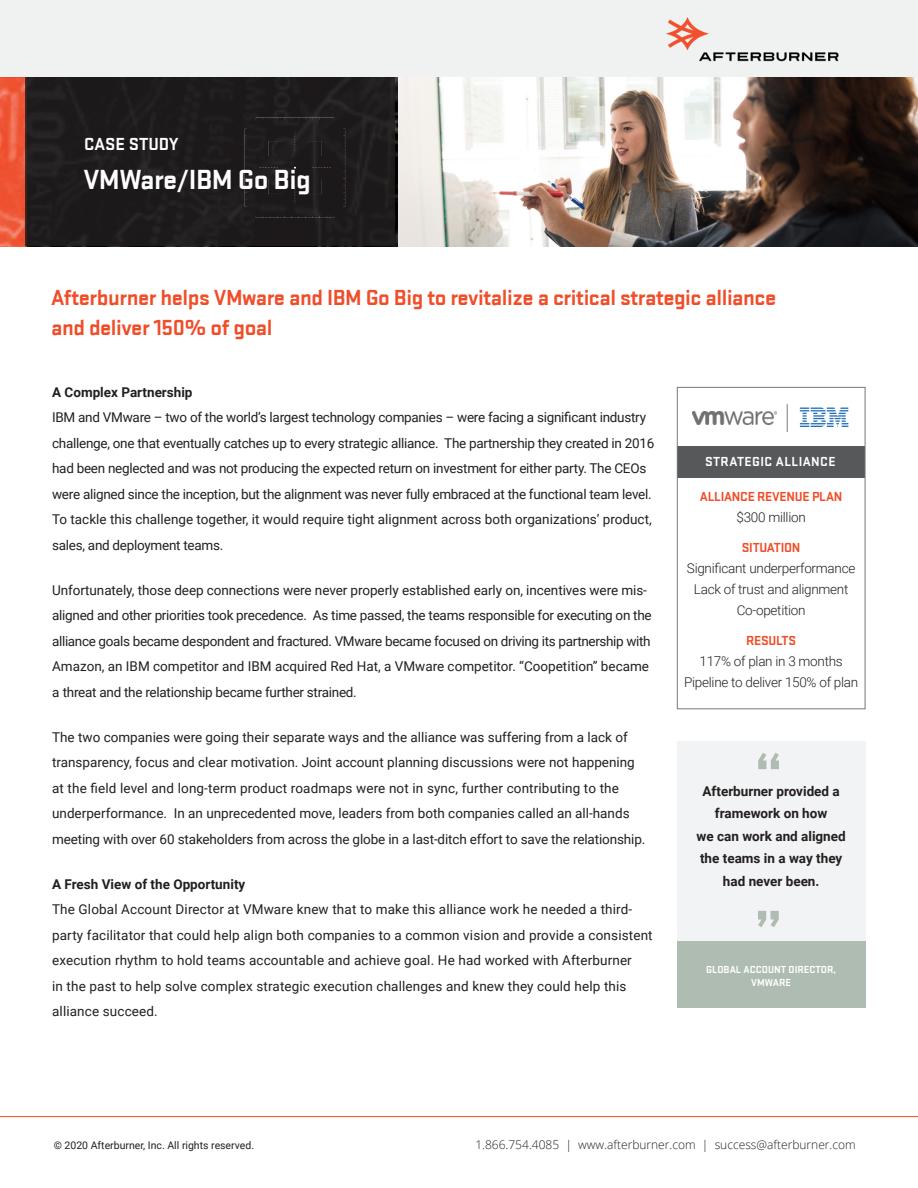
<style>
.page{position:relative;width:918px;height:1188px;background:#fff}
.page>*{position:absolute;margin:0;border:0;box-sizing:border-box;transform-origin:0 0}
.t1{font:700 63px "Stratum No 1";color:#aebcb2}
.t2{font:700 28.5px "Stratum No 1";letter-spacing:-.02em;color:#fff}
.t3{font:700 22.5px/30px "Stratum No 1";letter-spacing:-.02em;color:#f04d29}
.t4{font:700 18px "Stratum No 1";color:#fff}
.Body_Text_-_Justifie{font:13.5px/25.5px "Roboto";letter-spacing:-.005em;color:#231f20}
.Body_Text_-_Justifie-2{font:700 13.5px/22.5px "Roboto";color:#231f20;text-align:center}
.t5{font:300 13.5px/21px "Roboto";letter-spacing:-.02em;color:#231f20;text-align:center}
.t6{font:700 13.5px "Stratum No 1";letter-spacing:-.02em;color:#f04d29}
.t7{font:700 13.5px "Stratum No 1";letter-spacing:.03em;color:#fff}
.t8{font:300 12px "Open Sans";color:#231f20}
.t9{font:10.5px "Roboto";color:#231f20}
.Body_Text_-_Justifie-3{font:700 10.5px/13.5px "Stratum No 1";color:#fff;text-align:center}
.s1{font-family:"Stratum No 1";font-weight:700;color:#f04d29}
</style>
<div class="page">
<div style="left:677px;top:741px;width:189px;height:200px;background:#f2f3f4"></div>
<div style="left:677px;top:941px;width:189px;height:67px;background:#aebcb2"></div>
<div style="left:0;top:0;width:918px;height:78px;background:#eff2f0"></div>
<div style="left:677px;top:446px;width:188px;height:31px;background:#57585a"></div>
<div style="left:677px;top:387px;width:188px;height:322px;border:1px solid #76787b"></div>
<img style="left:665px;top:17px;width:174px;height:45px">
<img style="left:386px;top:77px;width:532px;height:170px">
<img style="left:0;top:78px;width:397px;height:168px">
<div style="left:26px;top:77px;width:369px;height:169px;background:#231f20"></div>
<img style="left:244px;top:115px;width:102px;height:103px">
<img style="left:692px;top:412px;width:85px;height:13px">
<hr style="left:0;top:1116px;width:918px;height:1px;background:#f04d29">
<svg style="left:800px;top:408px;width:48px;height:19px"></svg>
<svg style="left:787px;top:404px;width:1px;height:28px"></svg>
<p class="t4" style="left:84px;top:134px;width:96px">CASE STUDY</p>
<p class="t2" style="left:83px;top:164px;width:229px">VMWare/IBM Go Big</p>
<p class="t3" style="left:51px;top:283px;width:727px">Afterburner helps VMware and IBM Go Big to revitalize a critical strategic alliance and deliver 150% of goal</p>
<p class="Body_Text_-_Justifie-2" style="left:52px;top:380px;width:142px">A Complex Partnership</p>
<p class="Body_Text_-_Justifie" style="left:52px;top:404px;width:604px">IBM and VMware – two of the world’s largest technology companies – were facing a significant industry challenge, one that eventually catches up to every strategic alliance. The partnership they created in 2016 had been neglected and was not producing the expected return on investment for either party. The CEOs were aligned since the inception, but the alignment was never fully embraced at the functional team level.<br>To tackle this challenge together, it would require tight alignment across both organizations’ product, sales, and deployment teams.</p>
<p class="Body_Text_-_Justifie" style="left:52px;top:576px;width:601px">Unfortunately, those deep connections were never properly established early on, incentives were mis&shy;aligned and other priorities took precedence. As time passed, the teams responsible for executing on the alliance goals became despondent and fractured. VMware became focused on driving its partnership with Amazon, an IBM competitor and IBM acquired Red Hat, a VMware competitor. “Coopetition” became a threat and the relationship became further strained.</p>
<p class="Body_Text_-_Justifie" style="left:52px;top:723px;width:595px">The two companies were going their separate ways and the alliance was suffering from a lack of transparency, focus and clear motivation. Joint account planning discussions were not happening at the field level and long-term product roadmaps were not in sync, further contributing to the underperformance. In an unprecedented move, leaders from both companies called an all-hands meeting with over 60 stakeholders from across the globe in a last-ditch effort to save the relationship.</p>
<p class="Body_Text_-_Justifie-2" style="left:52px;top:872px;width:195px">A Fresh View of the Opportunity</p>
<p class="Body_Text_-_Justifie" style="left:52px;top:896px;width:602px">The Global Account Director at VMware knew that to make this alliance work he needed a third&shy;party facilitator that could help align both companies to a common vision and provide a consistent execution rhythm to hold teams accountable and achieve goal. He had worked with Afterburner<br>in the past to help solve complex strategic execution challenges and knew they could help this alliance succeed.</p>
<p class="t7" style="left:705px;top:454px;width:132px">STRATEGIC ALLIANCE</p>
<p class="t6" style="left:700px;top:489px;width:144px">ALLIANCE REVENUE PLAN</p>
<p class="t5" style="left:737px;top:506px;width:71px">$300 million</p>
<p class="t5" style="left:687px;top:536px;width:170px"><span class="s1">SITUATION<br></span>Significant underperformance</p>
<p class="t5" style="left:694px;top:578px;width:156px">Lack of trust and alignment</p>
<p class="t5" style="left:737px;top:599px;width:70px">Co-opetition</p>
<p class="t6" style="left:746px;top:633px;width:51px">RESULTS</p>
<p class="t5" style="left:700px;top:650px;width:145px">117% of plan in 3 months</p>
<p class="t5" style="left:684px;top:671px;width:176px">Pipeline to deliver 150% of plan</p>
<p class="t1" style="left:755px;top:739px;width:29px">“</p>
<p class="Body_Text_-_Justifie-2" style="left:703px;top:779px;width:139px">Afterburner provided a framework on how</p>
<p class="Body_Text_-_Justifie-2" style="left:697px;top:824px;width:151px">we can work and aligned the teams in a way they had never been.</p>
<p class="t1" style="left:755px;top:897px;width:29px">”</p>
<p class="Body_Text_-_Justifie-3" style="left:706px;top:963px;width:132px">GLOBAL ACCOUNT DIRECTOR,<br>VMWARE</p>
<p class="t9" style="left:54px;top:1138px;width:202px">© 2020 Afterburner, Inc. All rights reserved.</p>
<p class="t8" style="left:475px;top:1136px;width:382px">1.866.754.4085 | www.afterburner.com | success@afterburner.com</p>
</div>
